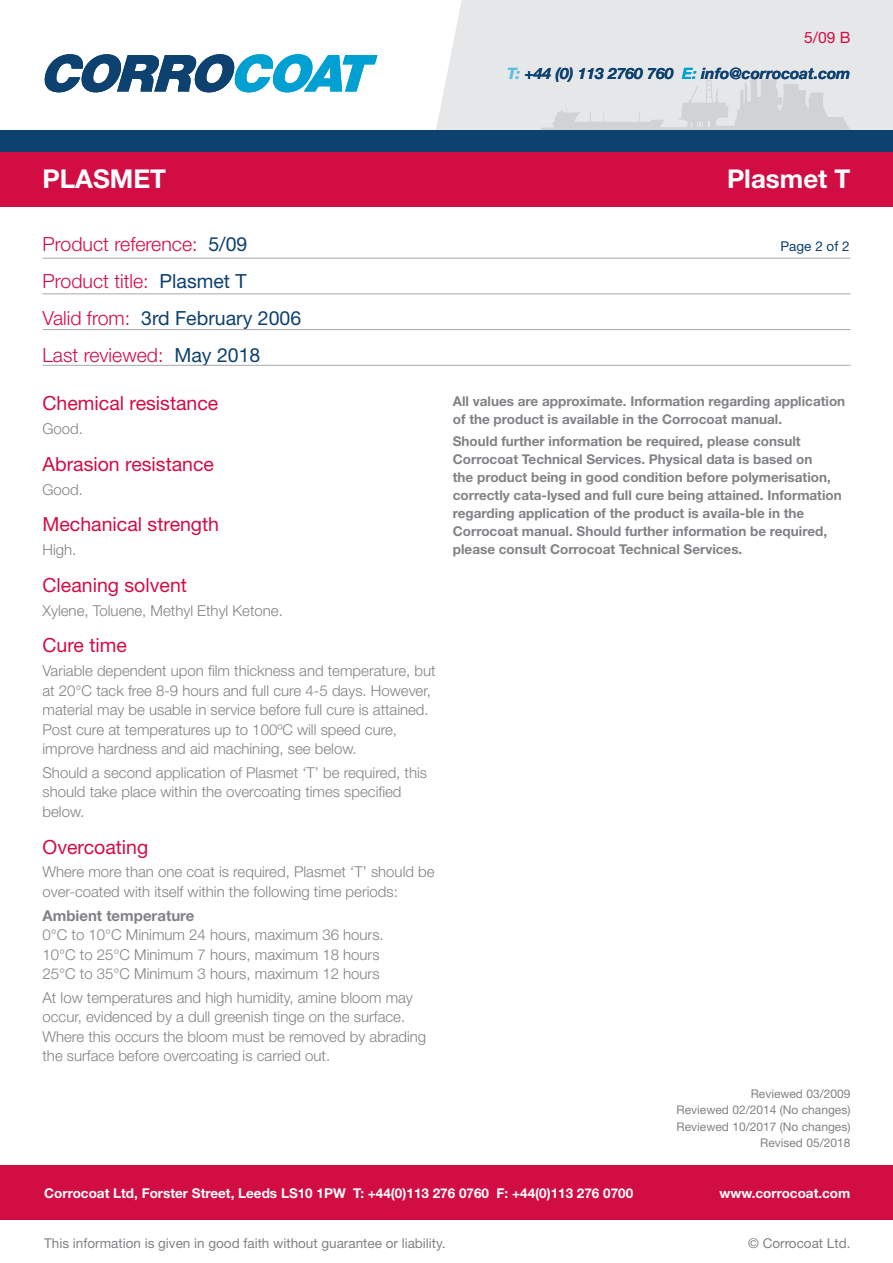
<style>
.page{position:relative;width:893px;height:1263px;background:#fff}
.page>*{position:absolute;margin:0;border:0;box-sizing:border-box;transform-origin:0 0}
.t1{font:700 25.95px "Helvetica Neue LT Std";color:#fff}
.Paragraph_Style_1{font:19.5px "Helvetica Neue LT Std";color:#d20d44}
.t2{font:300 19.5px "Helvetica Neue LT Std";color:#d20d44}
.t3{font:19.5px "Helvetica Neue LT Std";color:#0d416f}
.t4{font:italic 700 15.6px "Helvetica Neue LT Std";color:#0d416f}
.t5{font:15.6px "Helvetica Neue LT Std";color:#d20d44}
.Paragraph_Style_2{font:300 15px/19.5px "Helvetica Neue LT Std";color:#808285}
.Paragraph_Style_1-2{font:300 15px "Helvetica Neue LT Std";color:#808285}
.Paragraph_Style_2-2{font:700 13.5px/18px "Helvetica Neue LT Std";color:#808285}
.t6{font:700 13.5px "Helvetica Neue LT Std";color:#fff}
.t7{font:13.5px "Helvetica Neue LT Std";color:#808285}
.t8{font:13.5px "Helvetica Neue LT Std";color:#0d416f}
.t9{font:12px "Helvetica Neue LT Std";color:#808285}
.s1{color:#5dbfe2}
.s2{color:#00a1d2}
.s3{font-weight:400;color:#0d416f}
.s4{font-weight:300;color:#d20d44}
.s5{font-weight:700}
</style>
<div class="page">
<div style="left:0;top:1165px;width:893px;height:55px;background:#d20d44"></div>
<div style="left:436px;top:0;width:457px;height:131px;background:#e6e7e9"></div>
<svg style="left:541px;top:74px;width:309px;height:57px;background:#dadcdf"></svg>
<div style="left:0;top:152px;width:893px;height:55px;background:#d20d44"></div>
<svg style="left:44px;top:54px;width:333px;height:38px"></svg>
<div style="left:0;top:131px;width:893px;height:21px;background:#0d416f"></div>
<hr style="left:43px;top:258px;width:807px;height:1px;background:#a8a9ad">
<hr style="left:43px;top:293px;width:807px;height:1px;background:#a8a9ad">
<hr style="left:43px;top:365px;width:807px;height:1px;background:#a8a9ad">
<hr style="left:43px;top:329px;width:807px;height:1px;background:#a8a9ad">
<p class="t5" style="left:804px;top:28px;width:48px">5/09 B</p>
<p class="t1" style="left:43px;top:163px;width:125px">PLASMET</p>
<p class="t4" style="left:507px;top:64px;width:345px"><span class="s1">T:</span> +44 (0) 113 2760 760 <span class="s2">E:</span> info@corrocoat.com</p>
<p class="t1" style="left:727px;top:163px;width:125px">Plasmet T</p>
<p class="t2" style="left:43px;top:232px;width:206px">Product reference: <span class="s3">5/09</span></p>
<p class="t8" style="left:781px;top:238px;width:71px">Page 2 of 2</p>
<p class="t2" style="left:43px;top:269px;width:206px">Product title: <span class="s3">Plasmet T</span></p>
<p class="t3" style="left:43px;top:306px;width:260px"><span class="s4">Valid from:</span> 3rd February 2006</p>
<p class="t2" style="left:43px;top:343px;width:219px">Last reviewed: <span class="s3">May 2018</span></p>
<p class="Paragraph_Style_1" style="left:43px;top:392px;width:177px">Chemical resistance</p>
<p class="Paragraph_Style_2" style="left:43px;top:419px;width:42px">Good.</p>
<p class="Paragraph_Style_1" style="left:43px;top:452px;width:173px">Abrasion resistance</p>
<p class="Paragraph_Style_2" style="left:43px;top:479px;width:42px">Good.</p>
<p class="Paragraph_Style_1" style="left:43px;top:513px;width:178px">Mechanical strength</p>
<p class="Paragraph_Style_1-2" style="left:43px;top:541px;width:35px">High.</p>
<p class="Paragraph_Style_1" style="left:43px;top:573px;width:146px">Cleaning solvent</p>
<p class="Paragraph_Style_2" style="left:43px;top:600px;width:242px">Xylene, Toluene, Methyl Ethyl Ketone.</p>
<p class="Paragraph_Style_1" style="left:43px;top:634px;width:86px">Cure time</p>
<p class="Paragraph_Style_2" style="left:43px;top:661px;width:395px">Variable dependent upon film thickness and temperature, but at 20°C tack free 8-9 hours and full cure 4-5 days. However, material may be usable in service before full cure is attained.<br>Post cure at temperatures up to 100ºC will speed cure, improve hardness and aid machining, see below.</p>
<p class="Paragraph_Style_2" style="left:43px;top:762px;width:386px">Should a second application of Plasmet ‘T’ be required, this should take place within the overcoating times specified below.</p>
<p class="Paragraph_Style_1" style="left:43px;top:835px;width:107px">Overcoating</p>
<p class="Paragraph_Style_2" style="left:43px;top:862px;width:394px">Where more than one coat is required, Plasmet ‘T’ should be over-coated with itself within the following time periods:</p>
<p class="Paragraph_Style_2" style="left:43px;top:905px;width:343px"><span class="s5">Ambient temperature<br></span>0°C to 10°C Minimum 24 hours, maximum 36 hours.</p>
<p class="Paragraph_Style_2" style="left:43px;top:944px;width:339px">10°C to 25°C Minimum 7 hours, maximum 18 hours</p>
<p class="Paragraph_Style_2" style="left:43px;top:964px;width:339px">25°C to 35°C Minimum 3 hours, maximum 12 hours</p>
<p class="Paragraph_Style_2" style="left:43px;top:987px;width:385px">At low temperatures and high humidity, amine bloom may occur, evidenced by a dull greenish tinge on the surface.<br>Where this occurs the bloom must be removed by abrading the surface before overcoating is carried out.</p>
<p class="Paragraph_Style_2-2" style="left:453px;top:392px;width:394px">All values are approximate. Information regarding application of the product is available in the Corrocoat manual.</p>
<p class="Paragraph_Style_2-2" style="left:453px;top:432px;width:390px">Should further information be required, please consult Corrocoat Technical Services. Physical data is based on<br>the product being in good condition before polymerisation, correctly cata-lysed and full cure being attained. Information regarding application of the product is availa-ble in the Corrocoat manual. Should further information be required, please consult Corrocoat Technical Services.</p>
<p class="t9" style="left:751px;top:1086px;width:101px">Reviewed 03/2009</p>
<p class="t9" style="left:677px;top:1103px;width:175px">Reviewed 02/2014 (No changes)</p>
<p class="t9" style="left:677px;top:1119px;width:175px">Reviewed 10/2017 (No changes)</p>
<p class="t9" style="left:760px;top:1136px;width:92px">Revised 05/2018</p>
<p class="t6" style="left:44px;top:1184px;width:591px">Corrocoat Ltd, Forster Street, Leeds LS10 1PW T: +44(0)113 276 0760 F: +44(0)113 276 0700</p>
<p class="t6" style="left:719px;top:1184px;width:132px">www.corrocoat.com</p>
<p class="t7" style="left:44px;top:1235px;width:403px">This information is given in good faith without guarantee or liability.</p>
<p class="t7" style="left:748px;top:1235px;width:104px">© Corrocoat Ltd.</p>
</div>
